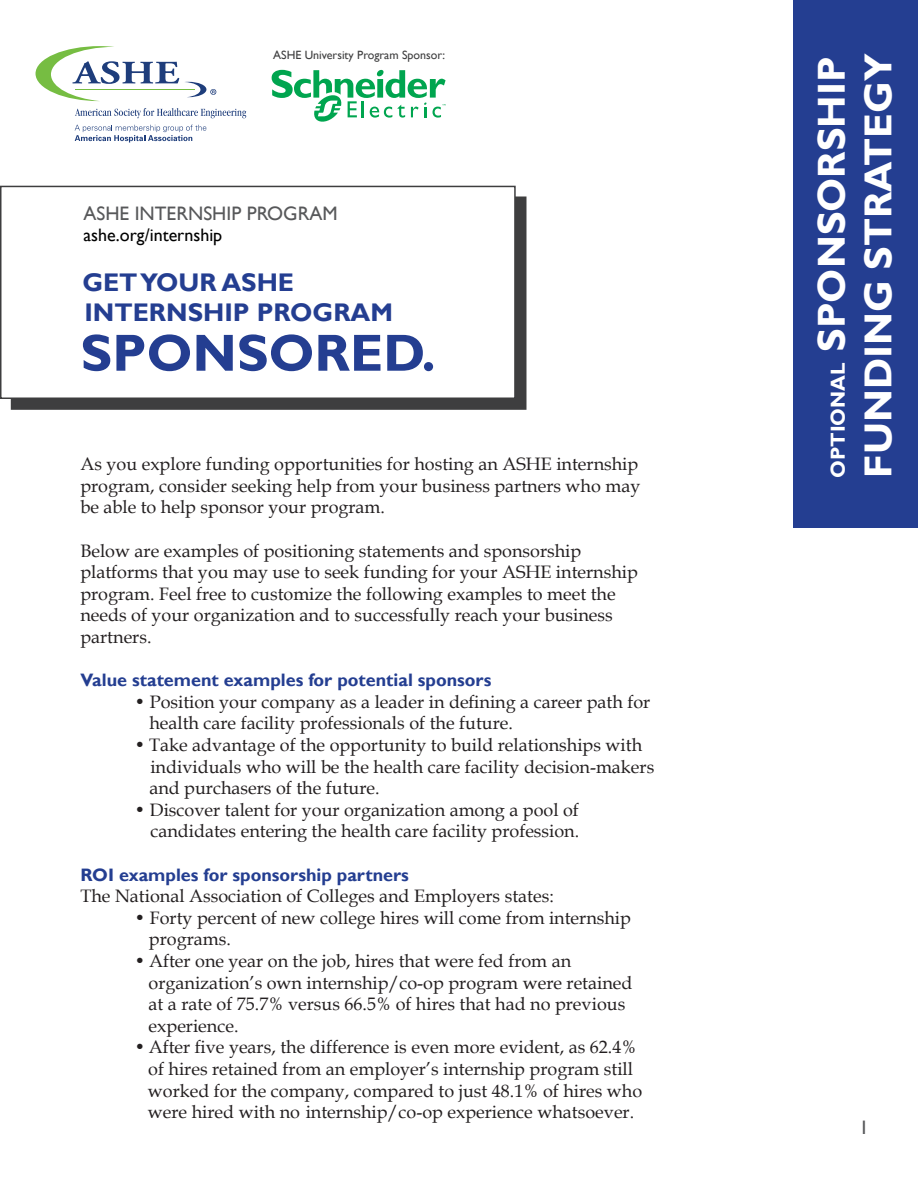
<style>
.page{position:relative;width:918px;height:1188px;background:#fff}
.page>*{position:absolute;margin:0;border:0;box-sizing:border-box;transform-origin:0 0}
.t1{font:700 52.5px "Gill Sans";color:#243e91}
.t2{font:700 39px/46.8px "Gill Sans";color:#fff}
.t3{font:700 25.5px/30px "Gill Sans";color:#243e91}
.t4{font:19.5px "Gill Sans";color:#57585a}
.t5{font:18px/21.6px "Book Antiqua";color:#231f20}
.t6{font:700 18px "Gill Sans";color:#243e91}
.t7{font:18px "Gill Sans";color:#000}
.t8{font:12px "Gill Sans";color:#3e3e3f}
.s1{font-size:20.25px}
</style>
<div class="page">
<div style="left:11px;top:196px;width:515px;height:214px;background:#3e3e3f;border:2px solid #3e3e3f"></div>
<div style="left:794px;top:0;width:124px;height:528px;background:#243e91"></div>
<div style="left:1px;top:186px;width:514px;height:212px;background:#fff"></div>
<div style="left:0;top:186px;width:516px;height:213px;border:2px solid #3e3e3f"></div>
<svg style="left:75px;top:108px;width:171px;height:10px"></svg>
<svg style="left:36px;top:47px;width:180px;height:54px"></svg>
<svg style="left:75px;top:125px;width:131px;height:18px"></svg>
<svg style="left:272px;top:70px;width:174px;height:52px"></svg>
<p class="t8" style="left:273px;top:48px;width:174px">ASHE University Program Sponsor:</p>
<p class="t4" style="left:83px;top:202px;width:256px">ASHE INTERNSHIP PROGRAM</p>
<p class="t7" style="left:83px;top:225px;width:140px">ashe.org/internship</p>
<h3 class="t3" style="left:82px;top:268px;width:312px">GET YOUR ASHE<br>INTERNSHIP PROGRAM</h3>
<h1 class="t1" style="left:80px;top:321px;width:357px">SPONSORED.</h1>
<p class="t5" style="left:80px;top:453px;width:561px;text-align:justify">As you explore funding opportunities for hosting an ASHE internship program, consider seeking help from your business partners who may be able to help sponsor your program.</p>
<p class="t5" style="left:80px;top:539px;width:559px">Below are examples of positioning statements and sponsorship platforms that you may use to seek funding for your ASHE internship program. Feel free to customize the following examples to meet the needs of your organization and to successfully reach your business partners.</p>
<p class="t6" style="left:80px;top:669px;width:413px">Value statement examples for potential sponsors</p>
<p class="t5" style="left:149px;top:691px;width:502px;text-indent:-15px">• Position your company as a leader in defining a career path for health care facility professionals of the future.</p>
<p class="t5" style="left:149px;top:734px;width:506px;text-indent:-15px">• Take advantage of the opportunity to build relationships with individuals who will be the health care facility decision-makers and purchasers of the future.</p>
<p class="t5" style="left:134px;top:799px;width:446px;text-align:right">• Discover talent for your organization among a pool of candidates entering the health care facility profession.</p>
<p class="t6" style="left:80px;top:864px;width:330px">ROI examples for sponsorship partners</p>
<p class="t5" style="left:80px;top:885px;width:475px">The National Association of Colleges and Employers states:</p>
<p class="t5" style="left:149px;top:907px;width:484px;text-indent:-15px">• Forty percent of new college hires will come from internship programs.</p>
<p class="t5" style="left:149px;top:950px;width:485px;text-indent:-14px">• After one year on the job, hires that were fed from an organization’s own internship/co-op program were retained at a rate of 75.7% versus 66.5% of hires that had no previous experience.</p>
<p class="t5" style="left:148px;top:1036px;width:496px;text-indent:-14px">• After five years, the difference is even more evident, as 62.4% of hires retained from an employer’s internship program still worked for the company, compared to just 48.1% of hires who were hired with no internship/co-op experience whatsoever.</p>
<h2 class="t2" style="left:809px;top:478px;width:426px;rotate:-90deg"><span class="s1">OPTIONAL</span> SPONSORSHIP<br>FUNDING STRATEGY</h2>
<p class="t4" style="left:859px;top:1116px;width:11px">1</p>
</div>
